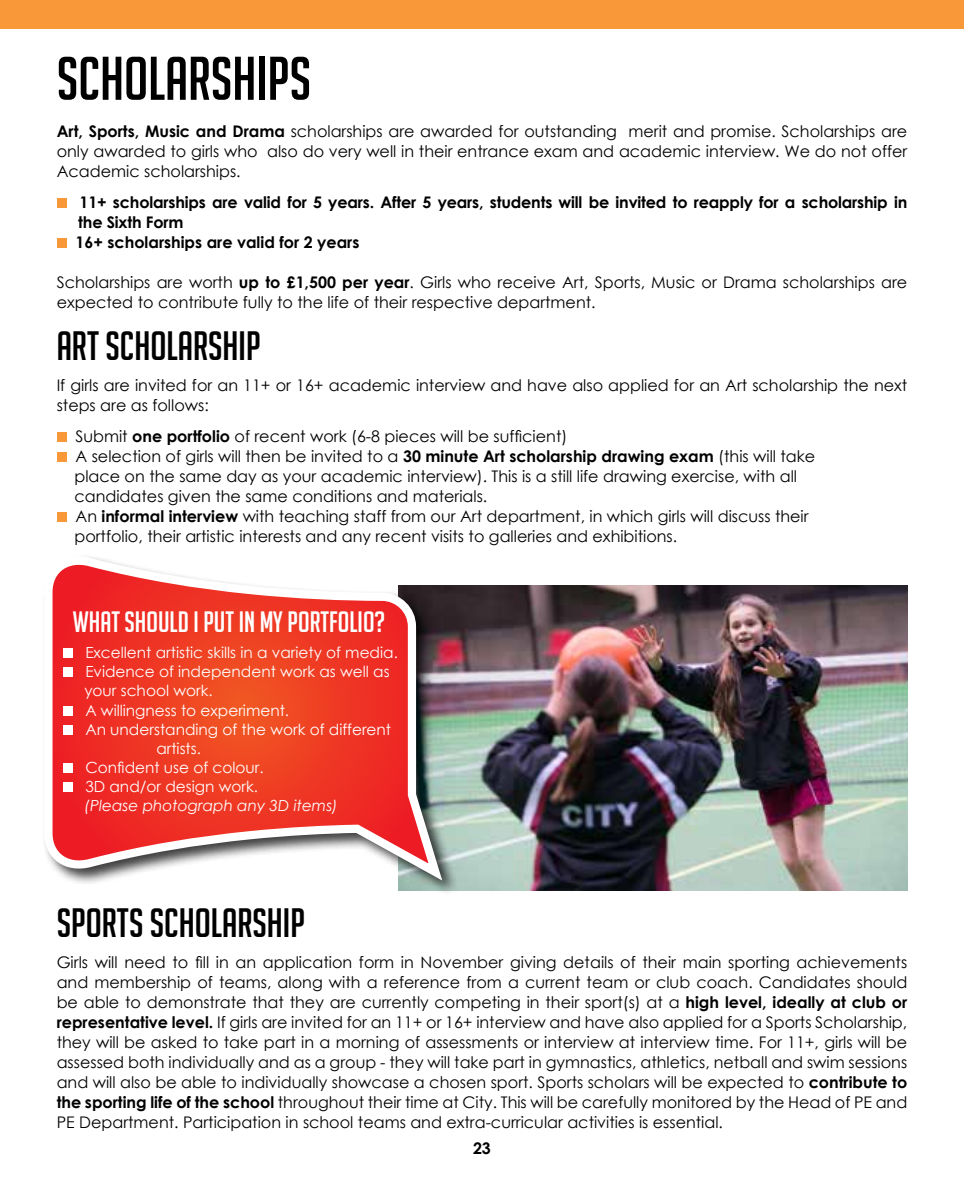
<style>
.page{position:relative;width:964px;height:1191px;background:#fff}
.page>*{position:absolute;margin:0;border:0;box-sizing:border-box;transform-origin:0 0}
.t1{font:60px "Big Noodle Titling";color:#000}
.t2{font:40px "Big Noodle Titling";color:#000}
.t3{font:28.8px "Big Noodle Titling";color:#fff}
.t4{font:16px/20px "Century Gothic";color:#000}
.t5{font:700 16px/20px "Century Gothic";letter-spacing:-.01em;color:#000}
.t6{font:15.4px "Century Gothic";color:#fff}
.t7{font:italic 15.4px "Century Gothic";color:#fff}
.s1{font-weight:700}
</style>
<div class="page">
<div style="left:57px;top:198px;width:10px;height:10px;background:#f89838"></div>
<div style="left:57px;top:238px;width:10px;height:10px;background:#f89838"></div>
<div style="left:57px;top:432px;width:10px;height:10px;background:#f89838"></div>
<div style="left:57px;top:452px;width:10px;height:10px;background:#f89838"></div>
<div style="left:57px;top:512px;width:10px;height:10px;background:#f89838"></div>
<img style="left:459px;top:585px;width:448px;height:305px">
<div style="left:0;top:0;width:964px;height:28px;background:#f89838"></div>
<div style="left:42px;top:554px;width:417px;height:342px;background:#000;opacity:.75"></div>
<svg style="left:42px;top:554px;width:407px;height:335px"></svg>
<div style="left:63px;top:648px;width:10px;height:10px;background:#fff"></div>
<div style="left:63px;top:667px;width:10px;height:10px;background:#fff"></div>
<div style="left:63px;top:706px;width:10px;height:9px;background:#fff"></div>
<div style="left:63px;top:725px;width:10px;height:9px;background:#fff"></div>
<div style="left:63px;top:763px;width:10px;height:10px;background:#fff"></div>
<div style="left:63px;top:782px;width:10px;height:10px;background:#fff"></div>
<h1 class="t1" style="left:57px;top:46px;width:256px">SCHOLARSHIPS</h1>
<p class="t4" style="left:57px;top:121px;width:852px;text-align:justify"><span class="s1">Art, Sports, Music and Drama</span> scholarships are awarded for outstanding merit and promise. Scholarships are only awarded to girls who also do very well in their entrance exam and academic interview. We do not offer Academic scholarships.</p>
<p class="t5" style="left:75px;top:192px;width:833px">11+ scholarships are valid for 5 years. After 5 years, students will be invited to reapply for a scholarship in the Sixth Form<br>16+ scholarships are valid for 2 years</p>
<p class="t4" style="left:57px;top:272px;width:852px">Scholarships are worth <span class="s1">up to £1,500 per year</span>. Girls who receive Art, Sports, Music or Drama scholarships are expected to contribute fully to the life of their respective department.</p>
<h2 class="t2" style="left:57px;top:324px;width:206px">ART SCHOLARSHIP</h2>
<p class="t4" style="left:57px;top:375px;width:852px">If girls are invited for an 11+ or 16+ academic interview and have also applied for an Art scholarship the next steps are as follows:</p>
<p class="t4" style="left:74px;top:426px;width:742px">Submit <span class="s1">one portfolio</span> of recent work (6-8 pieces will be sufficient)<br>A selection of girls will then be invited to a <span class="s1">30 minute Art scholarship drawing exam</span> (this will take place on the same day as your academic interview). This is a still life drawing exercise, with all candidates given the same conditions and materials.<br>An <span class="s1">informal interview</span> with teaching staff from our Art department, in which girls will discuss their portfolio, their artistic interests and any recent visits to galleries and exhibitions.</p>
<h3 class="t3" style="left:73px;top:606px;width:314px">WHAT SHOULD I PUT IN MY PORTFOLIO?</h3>
<p class="t6" style="left:85px;top:641px;width:314px">Excellent artistic skills in a variety of media.</p>
<p class="t6" style="left:85px;top:661px;width:306px">Evidence of independent work as well as</p>
<p class="t6" style="left:84px;top:680px;width:130px">your school work.</p>
<p class="t6" style="left:85px;top:699px;width:205px">A willingness to experiment.</p>
<p class="t6" style="left:85px;top:718px;width:307px">An understanding of the work of different</p>
<p class="t6" style="left:156px;top:737px;width:46px">artists.</p>
<p class="t6" style="left:85px;top:756px;width:180px">Confident use of colour.</p>
<p class="t6" style="left:85px;top:776px;width:174px">3D and/or design work.</p>
<p class="t7" style="left:84px;top:795px;width:255px">(Please photograph any 3D items)</p>
<h2 class="t2" style="left:57px;top:900px;width:250px">SPORTS SCHOLARSHIP</h2>
<p class="t4" style="left:57px;top:951px;width:852px;text-align:justify">Girls will need to fill in an application form in November giving details of their main sporting achievements and membership of teams, along with a reference from a current team or club coach. Candidates should be able to demonstrate that they are currently competing in their sport(s) at a <span class="s1">high level, ideally at club or representative level.</span> If girls are invited for an 11+ or 16+ interview and have also applied for a Sports Scholarship, they will be asked to take part in a morning of assessments or interview at interview time. For 11+, girls will be assessed both individually and as a group - they will take part in gymnastics, athletics, netball and swim sessions and will also be able to individually showcase a chosen sport. Sports scholars will be expected to <span class="s1">contribute to the sporting life of the school</span> throughout their time at City. This will be carefully monitored by the Head of PE and PE Department. Participation in school teams and extra-curricular activities is essential.</p>
<p class="t5" style="left:473px;top:1138px;width:19px">23</p>
</div>
